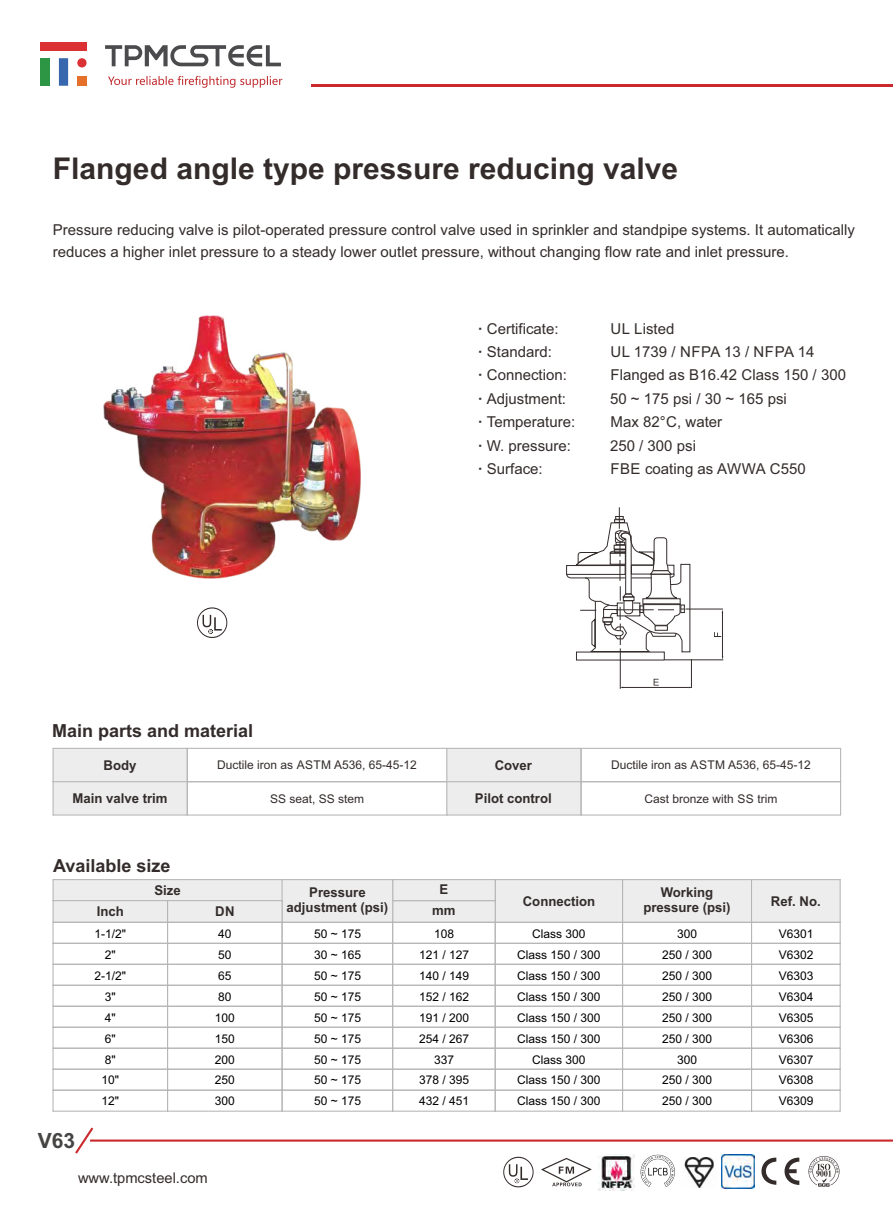
<style>
.page{position:relative;width:893px;height:1212px;background:#fff}
.page>*{position:absolute;margin:0;border:0;box-sizing:border-box;transform-origin:0 0}
.t1{font:700 30px "Arial";color:#332c2b}
.t2{font:700 21px "Arial";color:#464443}
.t3{font:700 18px "Arial";color:#332c2b}
.t4{font:15px/23.4px "Arial";color:#332c2b}
.t5{font:14.7px "Arial";color:#332c2b}
.t6{font:700 13.5px/15.1px "Arial";color:#332c2b;text-align:center}
.t7{font:12px/20.9px "Arial";color:#000;text-align:center}
.t8{font:12px "Arial";color:#332c2b}
.s1{font-weight:700}
</style>
<div class="page">
<hr style="left:90px;top:1139px;width:803px;height:2px;background:#ca2a2e">
<svg style="left:75px;top:1127px;width:20px;height:27px"></svg>
<svg style="left:761px;top:1157px;width:38px;height:28px"></svg>
<img style="left:598px;top:1154px;width:36px;height:36px">
<img style="left:684px;top:1157px;width:30px;height:30px">
<svg style="left:640px;top:1155px;width:35px;height:32px"></svg>
<img style="left:721px;top:1154px;width:34px;height:34px">
<svg style="left:541px;top:1158px;width:51px;height:28px"></svg>
<svg style="left:503px;top:1157px;width:31px;height:30px"></svg>
<svg style="left:808px;top:1156px;width:31px;height:31px"></svg>
<hr style="left:311px;top:85px;width:582px;height:2px;background:#ca2a2e">
<div style="left:41px;top:42px;width:46px;height:8px;background:#dc3134"></div>
<div style="left:59px;top:58px;width:9px;height:28px;background:#3767ae"></div>
<div style="left:77px;top:76px;width:10px;height:10px;background:#e47029"></div>
<div style="left:41px;top:58px;width:9px;height:28px;background:#2d9644"></div>
<div style="left:77px;top:58px;width:10px;height:9px;background:#dc3134;border-radius:50%"></div>
<svg style="left:105px;top:45px;width:176px;height:21px"></svg>
<svg style="left:108px;top:76px;width:174px;height:12px"></svg>
<svg style="left:53px;top:748px;width:788px;height:67px"></svg>
<svg style="left:197px;top:607px;width:30px;height:31px"></svg>
<hr style="left:685px;top:609px;width:38px;height:1px;background:#332c2b">
<hr style="left:665px;top:659px;width:58px;height:1px;background:#332c2b">
<hr style="left:620px;top:648px;width:1px;height:41px;background:#332c2b">
<svg style="left:566px;top:507px;width:124px;height:145px"></svg>
<svg style="left:714px;top:632px;width:7px;height:5px"></svg>
<hr style="left:722px;top:611px;width:1px;height:46px;background:#332c2b">
<svg style="left:654px;top:679px;width:5px;height:6px"></svg>
<hr style="left:623px;top:687px;width:66px;height:1px;background:#332c2b">
<svg style="left:689px;top:659px;width:3px;height:29px"></svg>
<img style="left:103px;top:315px;width:257px;height:264px">
<svg style="left:53px;top:879px;width:788px;height:233px"></svg>
<h1 class="t1" style="left:53px;top:157px;width:627px">Flanged angle type pressure reducing valve</h1>
<p class="t4" style="left:53px;top:220px;width:803px;line-height:21.8px">Pressure reducing valve is pilot-operated pressure control valve used in sprinkler and standpipe systems. It automatically reduces a higher inlet pressure to a steady lower outlet pressure, without changing flow rate and inlet pressure.</p>
<p class="t4" style="left:478px;top:318px;width:99px"><span class="s1">·</span> Certificate:<br><span class="s1">·</span> Standard:<br><span class="s1">·</span> Connection: <span class="s1">·</span> Adjustment:<br><span class="s1">·</span> Temperature: <span class="s1">·</span> W. pressure: <span class="s1">·</span> Surface:</p>
<p class="t4" style="left:610px;top:318px;width:237px">UL Listed<br>UL 1739 / NFPA 13 / NFPA 14<br>Flanged as B16.42 Class 150 / 300<br>50 ~ 175 psi / 30 ~ 165 psi<br>Max 82°C, water<br>250 / 300 psi<br>FBE coating as AWWA C550</p>
<p class="t3" style="left:52px;top:724px;width:203px">Main parts and material</p>
<p class="t6" style="left:104px;top:759px;width:34px">Body</p>
<p class="t6" style="left:72px;top:792px;width:97px">Main valve trim</p>
<p class="t8" style="left:217px;top:760px;width:201px">Ductile iron as ASTM A536, 65-45-12</p>
<p class="t8" style="left:270px;top:794px;width:96px">SS seat, SS stem</p>
<p class="t6" style="left:495px;top:759px;width:39px">Cover</p>
<p class="t6" style="left:475px;top:792px;width:78px">Pilot control</p>
<p class="t8" style="left:611px;top:760px;width:201px">Ductile iron as ASTM A536, 65-45-12</p>
<p class="t8" style="left:644px;top:794px;width:134px">Cast bronze with SS trim</p>
<p class="t3" style="left:53px;top:858px;width:119px">Available size</p>
<p class="t6" style="left:97px;top:905px;width:29px">Inch</p>
<p class="t7" style="left:95px;top:924px;width:33px">1-1/2"<br>2"<br>2-1/2"<br>3"<br>4"<br>6"<br>8"<br>10"<br>12"</p>
<p class="t6" style="left:154px;top:884px;width:28px">Size</p>
<p class="t6" style="left:215px;top:905px;width:21px">DN</p>
<p class="t7" style="left:215px;top:924px;width:22px;text-align:left">40<br>50<br>65<br>80<br>100<br>150<br>200<br>250<br>300</p>
<h2 class="t2" style="left:38px;top:1133px;width:39px">V63</h2>
<p class="t5" style="left:78px;top:1172px;width:131px">www.tpmcsteel.com</p>
<p class="t6" style="left:287px;top:886px;width:103px">Pressure adjustment (psi)</p>
<p class="t7" style="left:314px;top:924px;width:49px;text-align:justify">50 ~ 175<br>30 ~ 165<br>50 ~ 175<br>50 ~ 175<br>50 ~ 175<br>50 ~ 175<br>50 ~ 175<br>50 ~ 175<br>50 ~ 175</p>
<p class="t6" style="left:439px;top:883px;width:10px">E</p>
<p class="t6" style="left:432px;top:904px;width:25px">mm</p>
<p class="t7" style="left:419px;top:924px;width:52px">108<br>121 / 127<br>140 / 149<br>152 / 162<br>191 / 200<br>254 / 267<br>337<br>378 / 395<br>432 / 451</p>
<p class="t6" style="left:523px;top:895px;width:74px">Connection</p>
<p class="t7" style="left:517px;top:924px;width:85px">Class 300<br>Class 150 / 300<br>Class 150 / 300<br>Class 150 / 300<br>Class 150 / 300<br>Class 150 / 300<br>Class 300<br>Class 150 / 300<br>Class 150 / 300</p>
<p class="t6" style="left:643px;top:886px;width:89px">Working pressure (psi)</p>
<p class="t7" style="left:662px;top:924px;width:52px">300<br>250 / 300<br>250 / 300<br>250 / 300<br>250 / 300<br>250 / 300<br>300<br>250 / 300<br>250 / 300</p>
<p class="t6" style="left:771px;top:894px;width:51px">Ref. No.</p>
<p class="t7" style="left:779px;top:924px;width:36px;text-align:justify">V6301<br>V6302<br>V6303<br>V6304<br>V6305<br>V6306<br>V6307<br>V6308<br>V6309</p>
</div>
